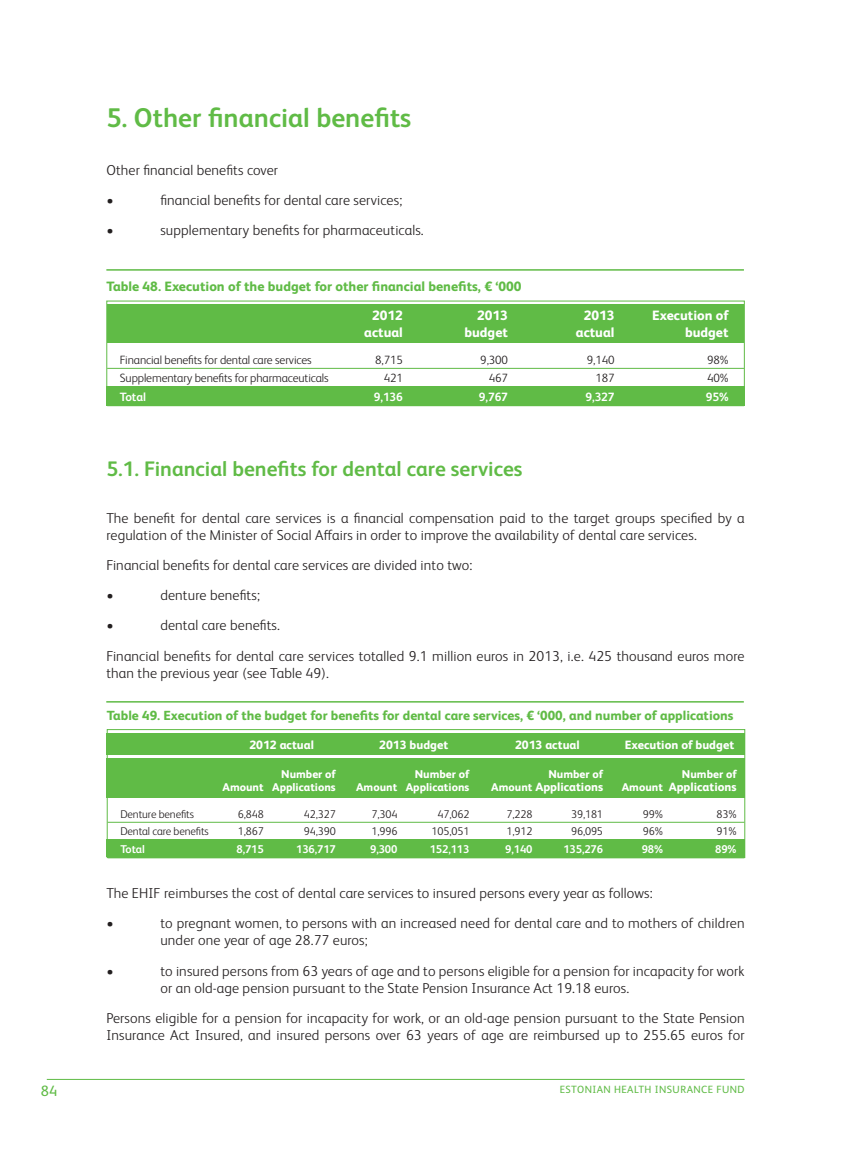
<style>
.page{position:relative;width:851px;height:1149px;background:#fff}
.page>*{position:absolute;margin:0;border:0;box-sizing:border-box;transform-origin:0 0}
.t1{font:700 27px "FS Albert Pro";color:#60bb46}
.t2{font:700 21px "FS Albert Pro";color:#60bb46}
.t3{font:15px "FS Albert Pro";color:#60bb46}
.t4{font:300 14.4px/30px "FS Albert Pro";letter-spacing:.01em;color:#231f20}
.t5{font:800 13.5px "FS Albert Pro";color:#60bb46}
.t6{font:800 13.5px "FS Albert Pro";color:#fff}
.t7{font:800 13.2px "FS Albert Pro";color:#60bb46}
.t8{font:300 12px "FS Albert Pro";letter-spacing:-.01em;color:#231f20}
.t9{font:800 12px "FS Albert Pro";color:#fff}
.t10{font:700 12px "FS Albert Pro";letter-spacing:-.01em;color:#fff}
.t11{font:300 11.25px "FS Albert Pro";letter-spacing:-.01em;color:#231f20}
.t12{font:800 11.25px "FS Albert Pro";color:#fff}
.t13{font:700 11.25px "FS Albert Pro";letter-spacing:-.01em;color:#fff}
.t14{font:10.5px "FS Albert Pro";letter-spacing:.04em;color:#60bb46}
.s1{font-size:11.25px}
</style>
<div class="page">
<hr style="left:47px;top:1078px;width:697px;height:1px;background:#60bb46">
<div style="left:106px;top:386px;width:638px;height:19px;background:#60bb46"></div>
<div style="left:107px;top:304px;width:636px;height:38px;background:#60bb46"></div>
<hr style="left:107px;top:368px;width:636px;height:1px;background:#60bb46">
<hr style="left:107px;top:405px;width:636px;height:1px;background:#60bb46">
<div style="left:106px;top:300px;width:638px;height:105px;border:1px solid #60bb46"></div>
<hr style="left:106px;top:269px;width:637px;height:1px;background:#60bb46">
<div style="left:106px;top:839px;width:638px;height:17px;background:#60bb46"></div>
<div style="left:106px;top:733px;width:638px;height:21px;background:#60bb46"></div>
<div style="left:106px;top:758px;width:638px;height:40px;background:#60bb46"></div>
<hr style="left:108px;top:821px;width:636px;height:1px;background:#60bb46">
<hr style="left:108px;top:857px;width:636px;height:1px;background:#60bb46">
<div style="left:107px;top:729px;width:638px;height:128px;border:1px solid #60bb46"></div>
<hr style="left:106px;top:701px;width:637px;height:1px;background:#60bb46">
<h1 class="t1" style="left:106px;top:99px;width:306px">5. Other financial benefits</h1>
<p class="t4" style="left:106px;top:154px;width:173px">Other financial benefits cover •</p>
<p class="t4" style="left:160px;top:184px;width:243px">financial benefits for dental care services;</p>
<p class="t4" style="left:106px;top:214px;width:9px">•</p>
<p class="t4" style="left:160px;top:214px;width:265px">supplementary benefits for pharmaceuticals.</p>
<p class="t5" style="left:106px;top:275px;width:416px">Table 48. Execution of the budget for other financial benefits, € ‘000</p>
<p class="t6" style="left:372px;top:305px;width:32px">2012</p>
<p class="t6" style="left:477px;top:305px;width:32px">2013</p>
<p class="t6" style="left:583px;top:305px;width:32px">2013</p>
<p class="t6" style="left:652px;top:305px;width:78px">Execution of</p>
<p class="t6" style="left:364px;top:321px;width:40px">actual</p>
<p class="t6" style="left:464px;top:321px;width:45px">budget</p>
<p class="t6" style="left:576px;top:321px;width:40px">actual</p>
<p class="t6" style="left:685px;top:321px;width:45px">budget</p>
<p class="t8" style="left:120px;top:351px;width:193px">Financial benefits for dental care services</p>
<p class="t8" style="left:375px;top:351px;width:29px">8,715</p>
<p class="t8" style="left:480px;top:351px;width:29px">9,300</p>
<p class="t8" style="left:586px;top:351px;width:29px">9,140</p>
<p class="t8" style="left:707px;top:351px;width:23px">98%</p>
<p class="t8" style="left:120px;top:370px;width:210px">Supplementary benefits for pharmaceuticals</p>
<p class="t8" style="left:384px;top:370px;width:21px">421</p>
<p class="t8" style="left:489px;top:370px;width:21px">467</p>
<p class="t8" style="left:595px;top:370px;width:21px">187</p>
<p class="t8" style="left:707px;top:370px;width:23px">40%</p>
<p class="t10" style="left:120px;top:388px;width:28px">Total</p>
<p class="t10" style="left:374px;top:388px;width:31px">9,136</p>
<p class="t10" style="left:479px;top:388px;width:31px">9,767</p>
<p class="t10" style="left:585px;top:388px;width:31px">9,327</p>
<p class="t10" style="left:705px;top:388px;width:24px">95%</p>
<h2 class="t2" style="left:106px;top:453px;width:417px">5.1. Financial benefits for dental care services</h2>
<p class="t4" style="left:106px;top:508px;width:639px;line-height:17.2px">The benefit for dental care services is a financial compensation paid to the target groups specified by a regulation of the Minister of Social Affairs in order to improve the availability of dental care services.</p>
<p class="t4" style="left:106px;top:549px;width:367px">Financial benefits for dental care services are divided into two: •</p>
<p class="t4" style="left:160px;top:579px;width:101px">denture benefits;</p>
<p class="t4" style="left:106px;top:609px;width:639px;text-indent:54px">dental care benefits.<br>Financial benefits for dental care services totalled 9.1 million euros in 2013, i.e. 425 thousand euros more</p>
<p class="t4" style="left:106px;top:656px;width:224px">than the previous year (see Table 49).</p>
<p class="t4" style="left:106px;top:609px;width:9px">•</p>
<p class="t7" style="left:107px;top:705px;width:628px">Table 49. Execution of the budget for benefits for dental care services, € ‘000, and number of applications</p>
<p class="t9" style="left:249px;top:735px;width:66px">2012 actual</p>
<p class="t9" style="left:379px;top:735px;width:70px">2013 budget</p>
<p class="t9" style="left:515px;top:735px;width:66px">2013 actual</p>
<p class="t9" style="left:624px;top:735px;width:111px">Execution of budget</p>
<p class="t12" style="left:281px;top:764px;width:56px">Number of</p>
<p class="t12" style="left:414px;top:764px;width:56px">Number of</p>
<p class="t12" style="left:548px;top:764px;width:56px">Number of</p>
<p class="t12" style="left:681px;top:764px;width:56px">Number of</p>
<p class="t12" style="left:222px;top:778px;width:115px">Amount Applications</p>
<p class="t12" style="left:356px;top:778px;width:115px">Amount Applications</p>
<p class="t9" style="left:491px;top:777px;width:113px"><span class="s1">Amount</span> Applications</p>
<p class="t9" style="left:621px;top:777px;width:116px"><span class="s1">Amount</span> Applications</p>
<p class="t11" style="left:120px;top:805px;width:75px">Denture benefits</p>
<p class="t11" style="left:238px;top:805px;width:28px">6,848</p>
<p class="t11" style="left:304px;top:805px;width:33px">42,327</p>
<p class="t11" style="left:371px;top:805px;width:28px">7,304</p>
<p class="t11" style="left:437px;top:805px;width:33px">47,062</p>
<p class="t11" style="left:506px;top:805px;width:28px">7,228</p>
<p class="t11" style="left:571px;top:805px;width:33px">39,181</p>
<p class="t11" style="left:643px;top:805px;width:22px">99%</p>
<p class="t11" style="left:716px;top:805px;width:22px">83%</p>
<p class="t11" style="left:120px;top:823px;width:90px">Dental care benefits</p>
<p class="t11" style="left:238px;top:823px;width:28px">1,867</p>
<p class="t11" style="left:304px;top:823px;width:33px">94,390</p>
<p class="t11" style="left:371px;top:823px;width:28px">1,996</p>
<p class="t11" style="left:431px;top:823px;width:39px">105,051</p>
<p class="t11" style="left:506px;top:823px;width:28px">1,912</p>
<p class="t11" style="left:571px;top:823px;width:33px">96,095</p>
<p class="t11" style="left:643px;top:823px;width:22px">96%</p>
<p class="t11" style="left:716px;top:823px;width:22px">91%</p>
<p class="t13" style="left:120px;top:841px;width:26px">Total</p>
<p class="t13" style="left:236px;top:841px;width:29px">8,715</p>
<p class="t13" style="left:296px;top:841px;width:41px">136,717</p>
<p class="t13" style="left:370px;top:841px;width:29px">9,300</p>
<p class="t13" style="left:429px;top:841px;width:41px">152,113</p>
<p class="t13" style="left:505px;top:841px;width:29px">9,140</p>
<p class="t13" style="left:563px;top:841px;width:41px">135,276</p>
<p class="t13" style="left:641px;top:841px;width:23px">98%</p>
<p class="t13" style="left:715px;top:841px;width:23px">89%</p>
<p class="t4" style="left:106px;top:877px;width:547px">The EHIF reimburses the cost of dental care services to insured persons every year as follows: •</p>
<p class="t4" style="left:160px;top:913px;width:585px;line-height:17.2px">to pregnant women, to persons with an increased need for dental care and to mothers of children under one year of age 28.77 euros;</p>
<p class="t4" style="left:106px;top:954px;width:9px">•</p>
<p class="t4" style="left:160px;top:960px;width:585px;line-height:17.2px">to insured persons from 63 years of age and to persons eligible for a pension for incapacity for work or an old-age pension pursuant to the State Pension Insurance Act 19.18 euros.</p>
<p class="t4" style="left:106px;top:1008px;width:639px;line-height:17.2px">Persons eligible for a pension for incapacity for work, or an old-age pension pursuant to the State Pension<br>Insurance Act Insured, and insured persons over 63 years of age are reimbursed up to 255.65 euros for</p>
<p class="t3" style="left:41px;top:1080px;width:18px">84</p>
<p class="t14" style="left:559px;top:1081px;width:186px">ESTONIAN HEALTH INSURANCE FUND</p>
</div>
